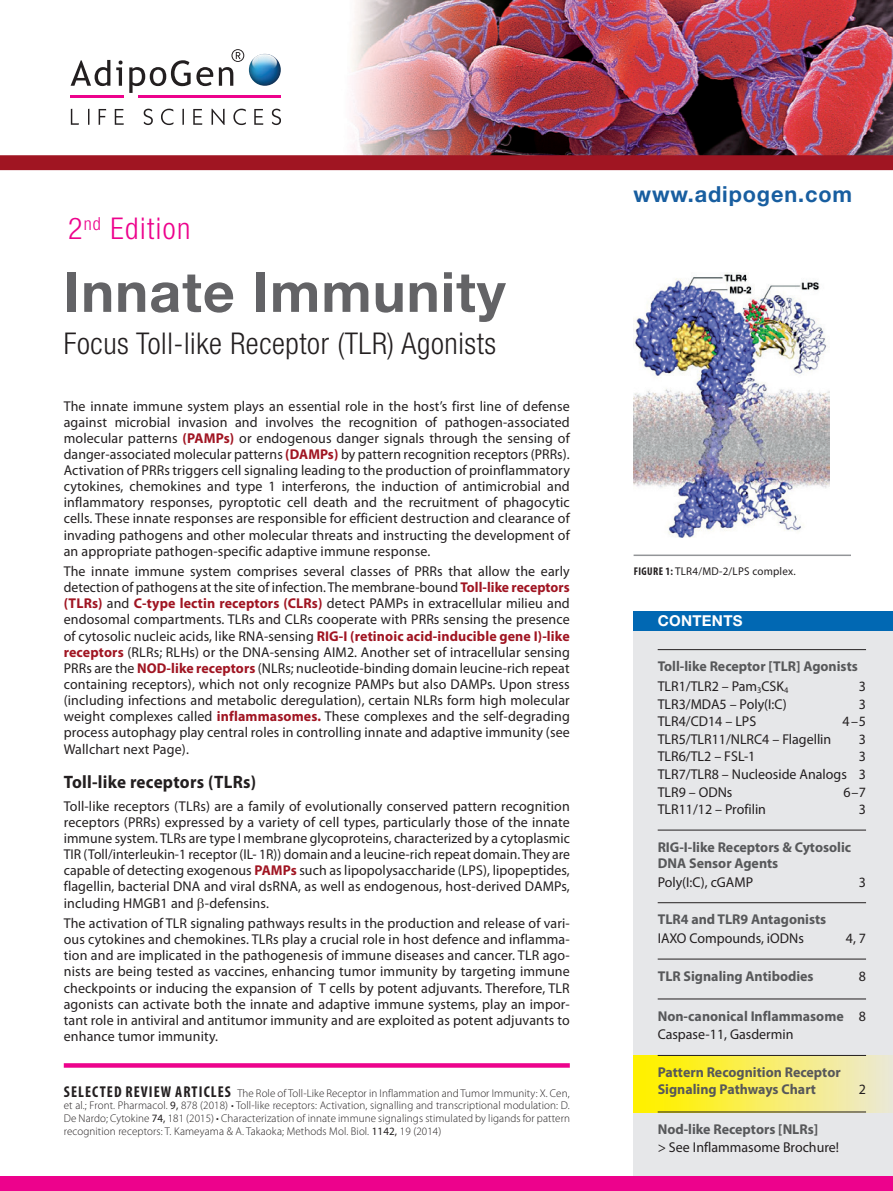
<style>
.page{position:relative;width:893px;height:1191px;background:#fff}
.page>*{position:absolute;margin:0;border:0;box-sizing:border-box;transform-origin:0 0}
.t1{font:700 55.5px "Helvetica Neue LT Std";letter-spacing:.02em;color:#636366}
.t2{font:300 condensed 30px "Helvetica Neue LT Std";letter-spacing:.02em;color:#231f20}
.t3{font:300 condensed 30px "Helvetica Neue LT Std";letter-spacing:.05em;color:#ed028c}
.t4{font:700 22.2px "Helvetica Neue LT Std";letter-spacing:.04em;color:#185ea0}
.t5{font:700 18px "Myriad Pro";letter-spacing:.015em;color:#231f20;scale:.95 1}
.t6{font:700 15px "Helvetica Neue LT Std";letter-spacing:.02em;color:#fff}
.t7{font:14.25px/16.2px "Myriad Pro";letter-spacing:.005em;color:#231f20;text-align:justify}
.t8{font:700 14.25px/16.5px "Myriad Pro";color:#57585a}
.t9{font:300 11.25px/12.8px "Myriad Pro";letter-spacing:.01em;color:#231f20;text-align:justify}
.t10{font:11.25px "Myriad Pro";letter-spacing:.02em;color:#231f20}
.s1{font-weight:700;color:#a01522}
.s2{font-weight:700;font-stretch:condensed;font-size:15.75px}
.s3{font-weight:400}
.s4{font-weight:700;font-stretch:condensed}
.s5{font-weight:400;color:#231f20}
</style>
<div class="page">
<img style="left:70px;top:0;width:823px;height:155px">
<div style="left:0;top:155px;width:893px;height:15px;background:#a01522"></div>
<svg style="left:71px;top:60px;width:39px;height:26px"></svg>
<svg style="left:116px;top:61px;width:7px;height:25px"></svg>
<svg style="left:129px;top:60px;width:84px;height:33px"></svg>
<img style="left:249px;top:54px;width:32px;height:32px;border-radius:16px">
<svg style="left:219px;top:49px;width:25px;height:37px"></svg>
<hr style="left:70px;top:95px;width:54px;height:3px;background:#ed028c">
<hr style="left:138px;top:95px;width:143px;height:3px;background:#ed028c">
<svg style="left:71px;top:109px;width:8px;height:16px"></svg>
<svg style="left:88px;top:109px;width:1px;height:16px"></svg>
<svg style="left:99px;top:109px;width:7px;height:16px"></svg>
<svg style="left:115px;top:109px;width:9px;height:16px"></svg>
<svg style="left:144px;top:109px;width:9px;height:16px"></svg>
<svg style="left:161px;top:109px;width:12px;height:16px"></svg>
<svg style="left:182px;top:109px;width:2px;height:16px"></svg>
<svg style="left:193px;top:109px;width:9px;height:16px"></svg>
<svg style="left:212px;top:109px;width:13px;height:16px"></svg>
<svg style="left:233px;top:109px;width:13px;height:16px"></svg>
<svg style="left:254px;top:109px;width:9px;height:16px"></svg>
<svg style="left:272px;top:109px;width:9px;height:16px"></svg>
<div style="left:634px;top:611px;width:259px;height:580px;background:#e6e7e9"></div>
<div style="left:634px;top:611px;width:259px;height:19px;background:#0168b3"></div>
<div style="left:0;top:1176px;width:893px;height:15px;background:#ed028c"></div>
<svg style="left:64px;top:1063px;width:506px;height:4px;background:#ed0f91"></svg>
<img style="left:634px;top:273px;width:195px;height:265px">
<hr style="left:634px;top:554px;width:217px;height:2px;background:#939598">
<div style="left:634px;top:1055px;width:259px;height:57px;background:linear-gradient(to right,#fff200,#ede9d7)"></div>
<hr style="left:658px;top:649px;width:208px;height:1px;background:#231f20">
<hr style="left:658px;top:829px;width:208px;height:1px;background:#231f20">
<hr style="left:658px;top:902px;width:208px;height:1px;background:#231f20">
<hr style="left:658px;top:958px;width:208px;height:1px;background:#231f20">
<hr style="left:658px;top:998px;width:208px;height:1px;background:#231f20">
<hr style="left:658px;top:1055px;width:208px;height:1px;background:#231f20">
<hr style="left:658px;top:1111px;width:208px;height:1px;background:#231f20">
<h2 class="t3" style="left:68px;top:211px;width:124px">2<sup>nd</sup> Edition</h2>
<h1 class="t1" style="left:64px;top:258px;width:443px">Innate Immunity</h1>
<h2 class="t2" style="left:64px;top:326px;width:434px">Focus Toll-like Receptor (TLR) Agonists</h2>
<p class="t7" style="left:64px;top:398px;width:508px">The innate immune system plays an essential role in the host’s first line of defense against microbial invasion and involves the recognition of pathogen-associated molecular patterns <span class="s1">(PAMPs)</span> or endogenous danger signals through the sensing of danger-associated molecular patterns <span class="s1">(DAMPs)</span> by pattern recognition receptors (PRRs).<br>Activation of PRRs triggers cell signaling leading to the production of proinflammatory cytokines, chemokines and type 1 interferons, the induction of antimicrobial and inflammatory responses, pyroptotic cell death and the recruitment of phagocytic cells. These innate responses are responsible for efficient destruction and clearance of invading pathogens and other molecular threats and instructing the development of an appropriate pathogen-specific adaptive immune response.</p>
<p class="t7" style="left:64px;top:563px;width:508px">The innate immune system comprises several classes of PRRs that allow the early detection of pathogens at the site of infection. The membrane-bound <span class="s1">Toll-like receptors (TLRs)</span> and <span class="s1">C-type lectin receptors (CLRs)</span> detect PAMPs in extracellular milieu and endosomal compartments. TLRs and CLRs cooperate with PRRs sensing the presence of cytosolic nucleic acids, like RNA-sensing <span class="s1">RIG-I (retinoic acid-inducible gene I)-like receptors</span> (RLRs; RLHs) or the DNA-sensing AIM2. Another set of intracellular sensing PRRs are the <span class="s1">NOD-like receptors</span> (NLRs; nucleotide-binding domain leucine-rich repeat containing receptors), which not only recognize PAMPs but also DAMPs. Upon stress (including infections and metabolic deregulation), certain NLRs form high molecular weight complexes called <span class="s1">inflammasomes.</span> These complexes and the self-degrading process autophagy play central roles in controlling innate and adaptive immunity (see Wallchart next Page).</p>
<p class="t5" style="left:64px;top:772px;width:204px">Toll-like receptors (TLRs)</p>
<p class="t7" style="left:64px;top:798px;width:508px">Toll-like receptors (TLRs) are a family of evolutionally conserved pattern recognition receptors (PRRs) expressed by a variety of cell types, particularly those of the innate immune system. TLRs are type I membrane glycoproteins, characterized by a cytoplasmic TIR (Toll/interleukin-1 receptor (IL- 1R)) domain and a leucine-rich repeat domain. They are capable of detecting exogenous <span class="s1">PAMPs</span> such as lipopolysaccharide (LPS), lipopeptides, flagellin, bacterial DNA and viral dsRNA, as well as endogenous, host-derived DAMPs, including HMGB1 and -defensins.</p>
<p class="t7" style="left:64px;top:915px;width:508px">The activation of TLR signaling pathways results in the production and release of vari&shy;ous cytokines and chemokines. TLRs play a crucial role in host defence and inflamma&shy;tion and are implicated in the pathogenesis of immune diseases and cancer. TLR ago&shy;nists are being tested as vaccines, enhancing tumor immunity by targeting immune checkpoints or inducing the expansion of T cells by potent adjuvants. Therefore, TLR agonists can activate both the innate and adaptive immune systems, play an impor&shy;tant role in antiviral and antitumor immunity and are exploited as potent adjuvants to enhance tumor immunity.</p>
<p class="t9" style="left:64px;top:1086px;width:508px"><span class="s2">SELECTED REVIEW ARTICLES</span> The Role of Toll-Like Receptor in Inflammation and Tumor Immunity: X. Cen, et al.; Front. Pharmacol. <span class="s3">9,</span> 878 (2018) • Toll-like receptors: Activation, signalling and transcriptional modulation: D.<br>De Nardo; Cytokine <span class="s3">74,</span> 181 (2015) • Characterization of innate immune signalings stimulated by ligands for pattern recognition receptors: T. Kameyama &amp; A. Takaoka; Methods Mol. Biol. <span class="s3">1142,</span> 19 (2014)</p>
<h3 class="t4" style="left:634px;top:181px;width:220px">www.adipogen.com</h3>
<p class="t10" style="left:634px;top:565px;width:164px"><span class="s4">FIGURE 1:</span> TLR4/MD-2/LPS complex.</p>
<p class="t6" style="left:658px;top:611px;width:86px">CONTENTS</p>
<p class="t8" style="left:658px;top:657px;width:202px;line-height:19.6px">Toll-like Receptor [TLR] Agonists<br><span class="s5">TLR1/TLR2 – Pam</span><sub>3</sub><span class="s5">CSK</span><sub>4</sub></p>
<p class="t7" style="left:859px;top:678px;width:9px">3</p>
<p class="t7" style="left:658px;top:696px;width:131px">TLR3/MDA5 – Poly(I:C)</p>
<p class="t7" style="left:859px;top:696px;width:9px">3</p>
<p class="t7" style="left:658px;top:731px;width:175px">TLR5/TLR11/NLRC4 – Flagellin</p>
<p class="t7" style="left:859px;top:731px;width:9px">3</p>
<p class="t7" style="left:658px;top:748px;width:99px">TLR6/TL2 – FSL-1</p>
<p class="t7" style="left:658px;top:713px;width:100px">TLR4/CD14 – LPS</p>
<p class="t7" style="left:843px;top:713px;width:25px">4–5</p>
<p class="t7" style="left:658px;top:748px;width:210px;line-height:17.5px;text-align:right">3<br>TLR7/TLR8 – Nucleoside Analogs 3</p>
<p class="t7" style="left:658px;top:801px;width:110px">TLR11/12 – Profilin</p>
<p class="t7" style="left:859px;top:801px;width:9px">3</p>
<p class="t8" style="left:658px;top:839px;width:195px">RIG-I-like Receptors &amp; Cytosolic<br>DNA Sensor Agents</p>
<p class="t7" style="left:658px;top:874px;width:97px">Poly(I:C), cGAMP</p>
<p class="t7" style="left:859px;top:874px;width:9px">3</p>
<p class="t8" style="left:658px;top:911px;width:170px">TLR4 and TLR9 Antagonists</p>
<p class="t7" style="left:658px;top:930px;width:148px">IAXO Compounds, iODNs</p>
<p class="t7" style="left:846px;top:930px;width:22px">4, 7</p>
<p class="t8" style="left:658px;top:967px;width:157px">TLR Signaling Antibodies</p>
<p class="t7" style="left:859px;top:968px;width:9px">8</p>
<p class="t8" style="left:658px;top:1006px;width:210px;line-height:18.6px">Non-canonical Inflammasome <span class="s5">8<br>Caspase-11, Gasdermin</span></p>
<p class="t8" style="left:658px;top:1064px;width:184px">Pattern Recognition Receptor<br>Signaling Pathways Chart</p>
<p class="t7" style="left:658px;top:784px;width:76px">TLR9 – ODNs</p>
<p class="t7" style="left:843px;top:784px;width:24px">6–7</p>
<p class="t7" style="left:859px;top:1081px;width:9px">2</p>
<p class="t8" style="left:658px;top:1120px;width:162px">Nod-like Receptors [NLRs]</p>
<p class="t7" style="left:658px;top:1139px;width:183px">&gt; See Inflammasome Brochure!</p>
</div>
